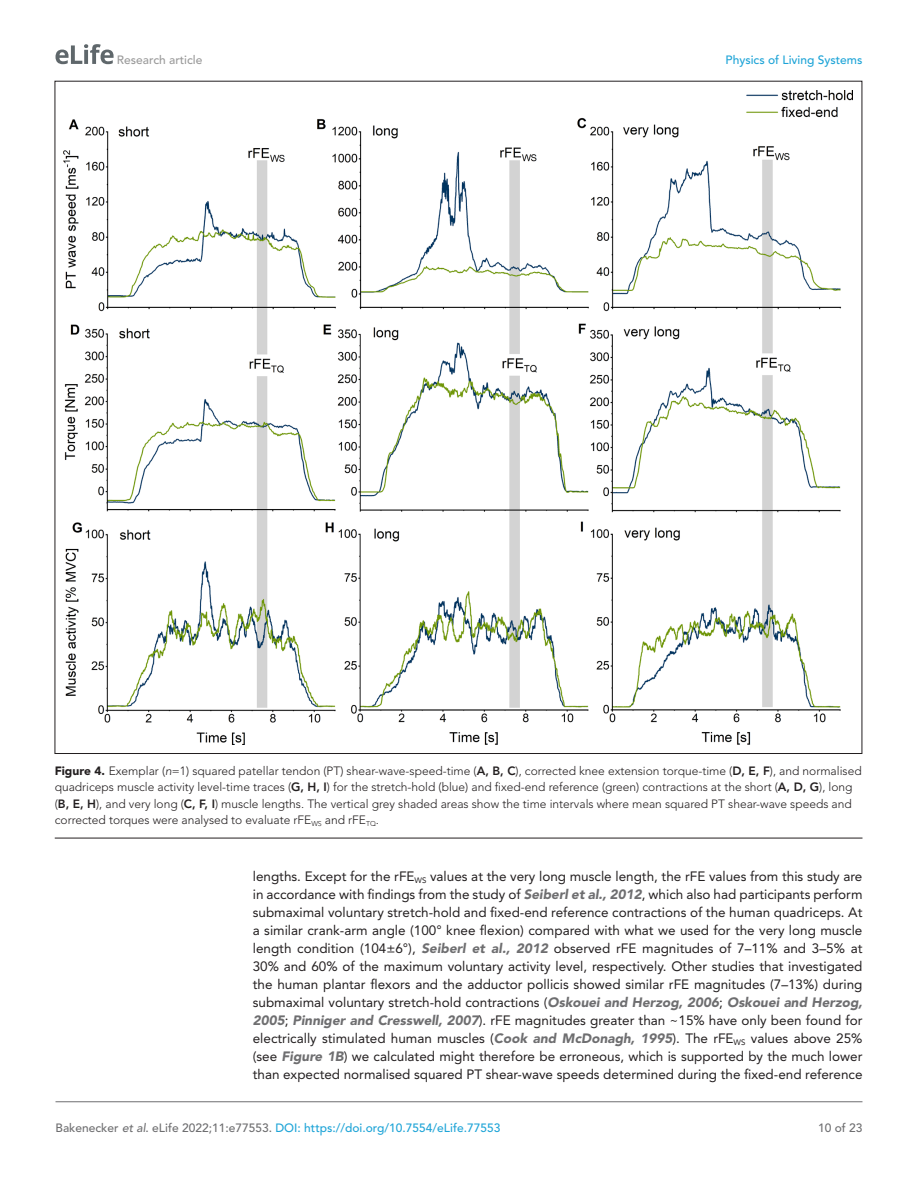
<style>
.page{position:relative;width:918px;height:1188px;background:#fff}
.page>*{position:absolute;margin:0;border:0;box-sizing:border-box;transform-origin:0 0}
.t1{font:13.5px/18px "Avenir LT Std";color:#231f20;text-align:justify}
.t2{font:300 12px/16.5px "Avenir LT Std";color:#231f20}
.t3{font:500 12px "Avenir LT Std";color:#1ea4d7}
.t4{font:500 12px "Avenir LT Std";color:#9a9a9a}
.t5{font:500 12px "Avenir LT Std";color:#6e6e70}
.s1{font-weight:900}
.s2{font-style:italic}
.s3{font-weight:800}
.s4{font-weight:900;font-style:italic;color:#6e6e70}
.s5{color:#6e6e70}
.s6{font-style:italic;color:#6e6e70}
</style>
<div class="page">
<svg style="left:56px;top:44px;width:58px;height:20px"></svg>
<hr style="left:56px;top:1101px;width:806px;height:1px;background:#6e6e70">
<hr style="left:55px;top:838px;width:807px;height:1px;background:#231f20">
<img style="left:64px;top:90px;width:789px;height:655px">
<p class="t4" style="left:117px;top:53px;width:87px">Research article</p>
<p class="t3" style="left:726px;top:53px;width:138px">Physics of Living Systems</p>
<p class="t2" style="left:55px;top:762px;width:808px"><span class="s1">Figure 4.</span> Exemplar (<span class="s2">n</span>=1) squared patellar tendon (PT) shear-wave-speed-time (<span class="s3">A, B, C</span>), corrected knee extension torque-time (<span class="s3">D, E, F</span>), and normalised quadriceps muscle activity level-time traces (<span class="s3">G, H, I</span>) for the stretch-hold (blue) and fixed-end reference (green) contractions at the short (<span class="s3">A, D, G</span>), long (<span class="s3">B, E, H</span>), and very long (<span class="s3">C, F, I</span>) muscle lengths. The vertical grey shaded areas show the time intervals where mean squared PT shear-wave speeds and corrected torques were analysed to evaluate rFE<sub>WS</sub> and rFE<sub>TQ</sub>.</p>
<p class="t1" style="left:253px;top:868px;width:611px">lengths. Except for the rFE<sub>WS</sub> values at the very long muscle length, the rFE values from this study are in accordance with findings from the study of <span class="s4">Seiberl et al., 2012</span>, which also had participants perform submaximal voluntary stretch-hold and fixed-end reference contractions of the human quadriceps. At a similar crank-arm angle (100° knee flexion) compared with what we used for the very long muscle length condition (104±6°), <span class="s4">Seiberl et al., 2012</span> observed rFE magnitudes of 7–11% and 3–5% at 30% and 60% of the maximum voluntary activity level, respectively. Other studies that investigated the human plantar flexors and the adductor pollicis showed similar rFE magnitudes (7–13%) during submaximal voluntary stretch-hold contractions (<span class="s4">Oskouei and Herzog, 2006</span>; <span class="s4">Oskouei and Herzog, 2005</span>; <span class="s4">Pinniger and Cresswell, 2007</span>). rFE magnitudes greater than ~15% have only been found for electrically stimulated human muscles (<span class="s4">Cook and McDonagh, 1995</span>). The rFE<sub>WS</sub> values above 25% (see <span class="s4">Figure 1B</span>) we calculated might therefore be erroneous, which is supported by the much lower than expected normalised squared PT shear-wave speeds determined during the fixed-end reference</p>
<p class="t3" style="left:56px;top:1121px;width:446px"><span class="s5">Bakenecker</span> <span class="s6">et al</span><span class="s5">. eLife 2022;11:e77553.</span> DOI: https://doi.org/10.7554/eLife.77553</p>
<p class="t5" style="left:818px;top:1121px;width:46px">10 of 23</p>
</div>
